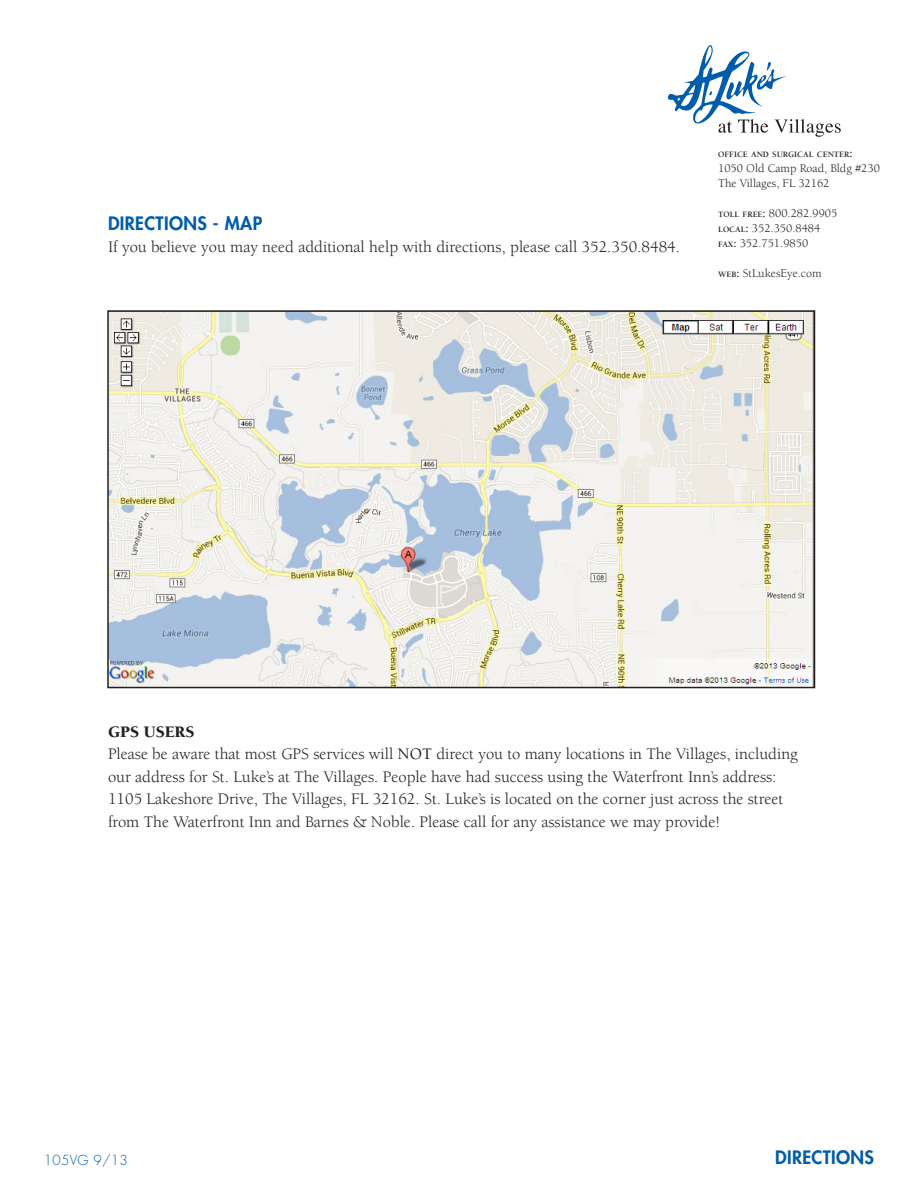
<style>
.page{position:relative;width:918px;height:1188px;background:#fff}
.page>*{position:absolute;margin:0;border:0;box-sizing:border-box;transform-origin:0 0}
.t1{font:800 18px "Futura Std";letter-spacing:.02em;color:#015dab}
.t2{font:16.5px/22.5px "Berkeley Std";color:#231f20}
.t3{font:300 13.5px "Futura Std";letter-spacing:.02em;color:#015dab}
.t4{font:12px/15px "Berkeley Std";color:#231f20}
.t5{font:700 8.4px "Berkeley Std";color:#231f20}
.s1{font-size:12px}
.s2{font-weight:700;font-size:8.4px}
.s3{font-weight:700}
.s4{font-weight:900}
.s5{font-weight:500}
</style>
<div class="page">
<svg style="left:668px;top:45px;width:173px;height:92px"></svg>
<img style="left:110px;top:313px;width:702px;height:372px">
<div style="left:107px;top:310px;width:708px;height:378px;border:2px solid #231f20"></div>
<p class="t1" style="left:108px;top:212px;width:156px">DIRECTIONS - MAP</p>
<p class="t2" style="left:108px;top:236px;width:574px">If you believe you may need additional help with directions, please call 352.350.8484.</p>
<p class="t5" style="left:718px;top:150px;width:136px">OFFICE AND SURGICAL CENTER<span class="s1">:</span></p>
<p class="t4" style="left:718px;top:161px;width:163px">1050 Old Camp Road, Bldg #230<br>The Villages, FL 32162</p>
<p class="t4" style="left:718px;top:206px;width:121px"><span class="s2">TOLL FREE</span><span class="s3">:</span> 800.282.9905<br><span class="s2">LOCAL</span><span class="s3">:</span> 352.350.8484<br><span class="s2">FAX</span><span class="s3">:</span> 352.751.9850</p>
<p class="t4" style="left:718px;top:266px;width:105px"><span class="s2">WEB</span><span class="s3">:</span> StLukesEye.com</p>
<p class="t2" style="left:108px;top:721px;width:691px"><span class="s4">GPS USERS<br></span>Please be aware that most GPS services will <span class="s5">NOT</span> direct you to many locations in The Villages, including our address for St. Luke’s at The Villages. People have had success using the Waterfront Inn’s address:<br>1105 Lakeshore Drive, The Villages, FL 32162. St. Luke’s is located on the corner just across the street from The Waterfront Inn and Barnes &amp; Noble. Please call for any assistance we may provide!</p>
<p class="t3" style="left:44px;top:1152px;width:86px">105VG 9/13</p>
<p class="t1" style="left:775px;top:1146px;width:100px">DIRECTIONS</p>
</div>
